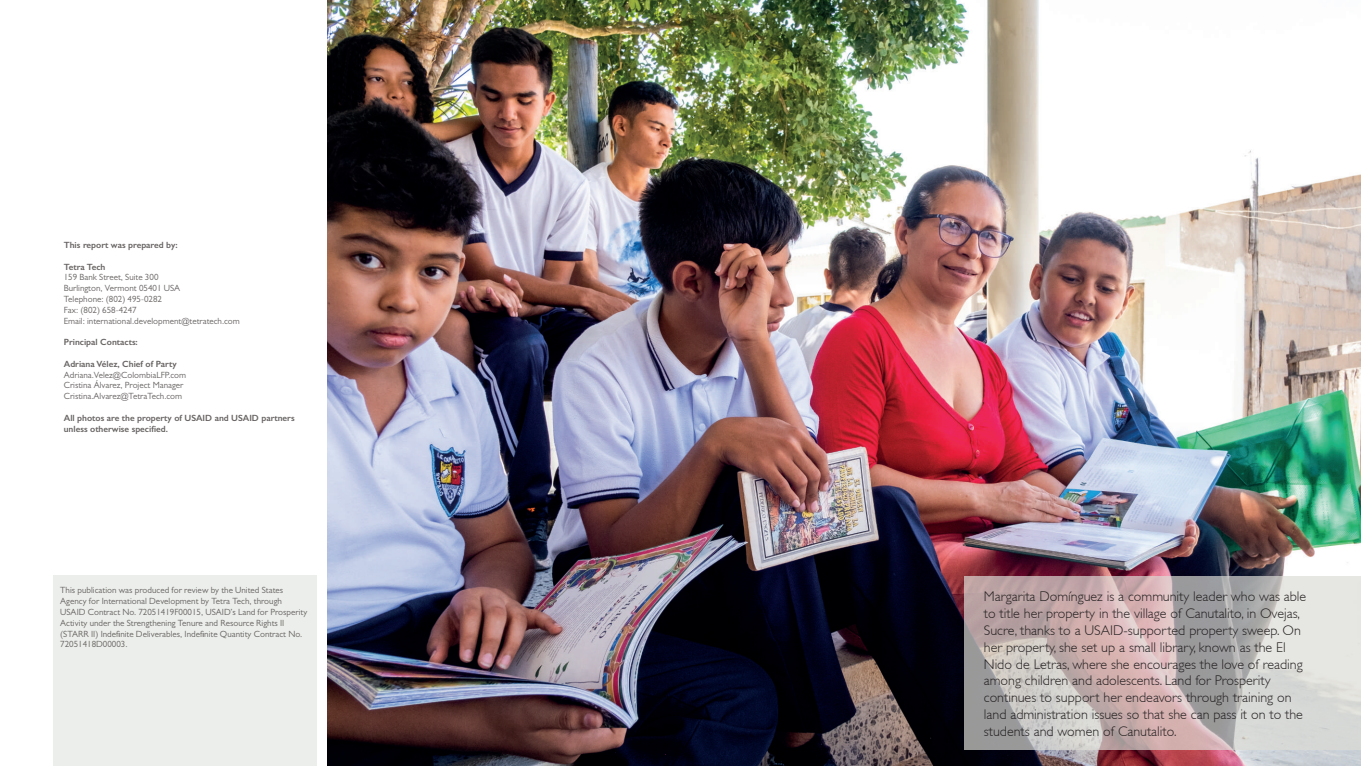
<style>
.page{position:relative;width:1361px;height:766px;background:#fff}
.page>*{position:absolute;margin:0;border:0;box-sizing:border-box;transform-origin:0 0}
.t1{font:300 14px/16.8px "Gill Sans";color:#231f20}
.t2{font:9px/10.8px "Gill Sans MT Pro";color:#676362}
.t3{font:600 9px/10.8px "Gill Sans";color:#676362}
</style>
<div class="page">
<img style="left:327px;top:0;width:1034px;height:765px">
<div style="left:53px;top:575px;width:263px;height:190px;background:#ebeeea"></div>
<svg style="left:964px;top:575px;width:397px;height:174px;background:#c5bab9"></svg>
<p class="t3" style="left:64px;top:239px;width:115px">This report was prepared by:</p>
<p class="t3" style="left:64px;top:261px;width:43px">Tetra Tech</p>
<p class="t2" style="left:64px;top:272px;width:178px">159 Bank Street, Suite 300<br>Burlington, Vermont 05401 USA<br>Telephone: (802) 495-0282<br>Fax: (802) 658-4247<br>Email: international.development@tetratech.com</p>
<p class="t3" style="left:64px;top:336px;width:76px">Principal Contacts:</p>
<p class="t3" style="left:64px;top:358px;width:114px">Adriana Vélez, Chief of Party</p>
<p class="t2" style="left:64px;top:369px;width:124px">Adriana.Velez@ColombiaLFP.com<br>Cristina Álvarez, Project Manager<br>Cristina.Alvarez@TetraTech.com</p>
<p class="t3" style="left:64px;top:412px;width:232px">All photos are the property of USAID and USAID partners unless otherwise specified.</p>
<p class="t2" style="left:60px;top:584px;width:249px">This publication was produced for review by the United States Agency for International Development by Tetra Tech, through USAID Contract No. 72051419F00015, USAID’s Land for Prosperity Activity under the Strengthening Tenure and Resource Rights II (STARR II) Indefinite Deliverables, Indefinite Quantity Contract No.<br>72051418D00003.</p>
<p class="t1" style="left:984px;top:588px;width:324px">Margarita Domínguez is a community leader who was able to title her property in the village of Canutalito, in Ovejas, Sucre, thanks to a USAID-supported property sweep. On her property, she set up a small library, known as the El Nido de Letras, where she encourages the love of reading among children and adolescents. Land for Prosperity continues to support her endeavors through training on land administration issues so that she can pass it on to the students and women of Canutalito.</p>
</div>
